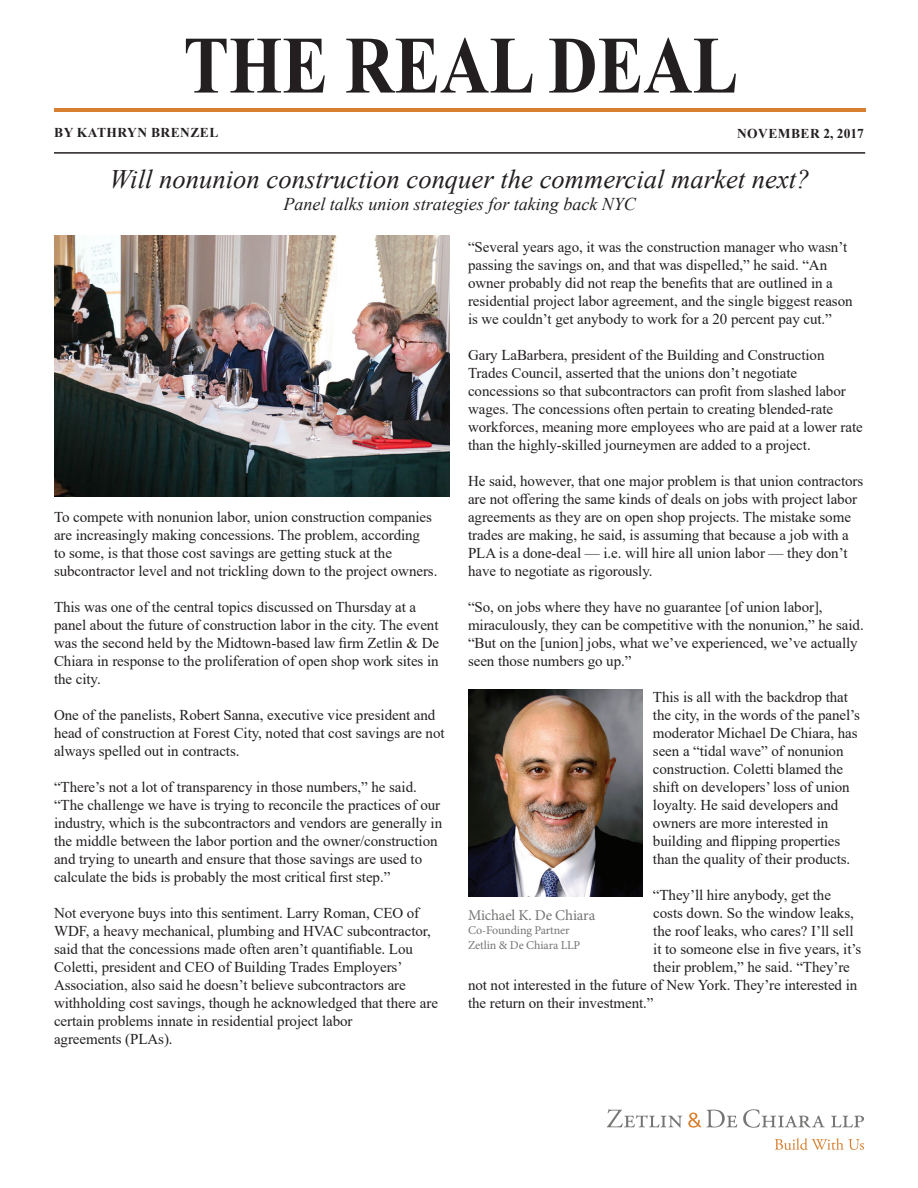
<style>
.page{position:relative;width:918px;height:1188px;background:#fff}
.page>*{position:absolute;margin:0;border:0;box-sizing:border-box;transform-origin:0 0}
.t1{font:700 81.3px "Times New Roman";color:#231f20;scale:.84 1}
.t2{font:italic 26.7px "Times New Roman";color:#231f20}
.t3{font:italic 18px "Times New Roman";color:#231f20}
.Body{font:15px/18px "Times New Roman";letter-spacing:-.005em;color:#231f20}
.Speaker_Name{font:15px "Minion Pro";letter-spacing:-.01em;color:#767574}
.t4{font:700 13.5px "Times New Roman";letter-spacing:.035em;color:#231f20}
.Speaker_Title{font:12px "Minion Pro";letter-spacing:-.01em;color:#767574}
</style>
<div class="page">
<hr style="left:54px;top:109px;width:811px;height:3px;background:#d87e2f">
<hr style="left:54px;top:152px;width:811px;height:2px;background:#231f20">
<svg style="left:607px;top:1109px;width:75px;height:19px"></svg>
<svg style="left:688px;top:1110px;width:49px;height:18px"></svg>
<svg style="left:831px;top:1116px;width:33px;height:11px"></svg>
<svg style="left:743px;top:1109px;width:82px;height:19px"></svg>
<svg style="left:775px;top:1138px;width:89px;height:12px"></svg>
<img style="left:468px;top:689px;width:174px;height:208px">
<img style="left:54px;top:235px;width:396px;height:262px">
<p class="t1" style="left:183px;top:7px;width:662px">THE REAL DEAL</p>
<p class="t4" style="left:54px;top:123px;width:166px">BY KATHRYN BRENZEL</p>
<p class="t4" style="left:737px;top:123px;width:128px">NOVEMBER 2, 2017</p>
<p class="t2" style="left:110px;top:161px;width:702px">Will nonunion construction conquer the commercial market next?</p>
<p class="t3" style="left:283px;top:192px;width:354px">Panel talks union strategies for taking back NYC</p>
<p class="Body" style="left:54px;top:508px;width:385px">To compete with nonunion labor, union construction companies are increasingly making concessions. The problem, according<br>to some, is that those cost savings are getting stuck at the subcontractor level and not trickling down to the project owners.</p>
<p class="Body" style="left:54px;top:598px;width:387px">This was one of the central topics discussed on Thursday at a panel about the future of construction labor in the city. The event was the second held by the Midtown-based law firm Zetlin &amp; De Chiara in response to the proliferation of open shop work sites in the city.</p>
<p class="Body" style="left:54px;top:706px;width:392px">One of the panelists, Robert Sanna, executive vice president and head of construction at Forest City, noted that cost savings are not always spelled out in contracts.</p>
<p class="Body" style="left:54px;top:778px;width:390px">“There’s not a lot of transparency in those numbers,” he said. “The challenge we have is trying to reconcile the practices of our industry, which is the subcontractors and vendors are generally in the middle between the labor portion and the owner/construction and trying to unearth and ensure that those savings are used to calculate the bids is probably the most critical first step.”</p>
<p class="Body" style="left:54px;top:904px;width:386px">Not everyone buys into this sentiment. Larry Roman, CEO of WDF, a heavy mechanical, plumbing and HVAC subcontractor, said that the concessions made often aren’t quantifiable. Lou Coletti, president and CEO of Building Trades Employers’ Association, also said he doesn’t believe subcontractors are withholding cost savings, though he acknowledged that there are certain problems innate in residential project labor<br>agreements (PLAs).</p>
<p class="Body" style="left:468px;top:238px;width:386px">“Several years ago, it was the construction manager who wasn’t passing the savings on, and that was dispelled,” he said. “An owner probably did not reap the benefits that are outlined in a residential project labor agreement, and the single biggest reason is we couldn’t get anybody to work for a 20 percent pay cut.”</p>
<p class="Body" style="left:468px;top:346px;width:396px">Gary LaBarbera, president of the Building and Construction Trades Council, asserted that the unions don’t negotiate concessions so that subcontractors can profit from slashed labor wages. The concessions often pertain to creating blended-rate workforces, meaning more employees who are paid at a lower rate than the highly-skilled journeymen are added to a project.</p>
<p class="Body" style="left:468px;top:472px;width:397px">He said, however, that one major problem is that union contractors are not offering the same kinds of deals on jobs with project labor agreements as they are on open shop projects. The mistake some trades are making, he said, is assuming that because a job with a PLA is a done-deal — i.e. will hire all union labor — they don’t have to negotiate as rigorously.</p>
<p class="Body" style="left:468px;top:598px;width:397px">“So, on jobs where they have no guarantee [of union labor], miraculously, they can be competitive with the nonunion,” he said. “But on the [union] jobs, what we’ve experienced, we’ve actually seen those numbers go up.”</p>
<p class="Body" style="left:653px;top:688px;width:209px">This is all with the backdrop that the city, in the words of the panel’s moderator Michael De Chiara, has seen a “tidal wave” of nonunion construction. Coletti blamed the shift on developers’ loss of union loyalty. He said developers and owners are more interested in building and flipping properties than the quality of their products.</p>
<p class="Body" style="left:653px;top:886px;width:180px">“They’ll hire anybody, get the</p>
<p class="Body" style="left:653px;top:904px;width:202px">costs down. So the window leaks,</p>
<p class="Body" style="left:653px;top:922px;width:202px">the roof leaks, who cares? I’ll sell</p>
<p class="Body" style="left:653px;top:940px;width:210px">it to someone else in five years, it’s</p>
<p class="Body" style="left:653px;top:958px;width:198px">their problem,” he said. “They’re</p>
<p class="Body" style="left:468px;top:976px;width:391px">not not interested in the future of New York. They’re interested in</p>
<p class="Body" style="left:468px;top:994px;width:187px">the return on their investment.”</p>
<p class="Speaker_Name" style="left:468px;top:905px;width:129px">Michael K. De Chiara</p>
<p class="Speaker_Title" style="left:468px;top:922px;width:103px">Co-Founding Partner</p>
<p class="Speaker_Title" style="left:468px;top:937px;width:114px">Zetlin &amp; De Chiara LLP</p>
</div>
